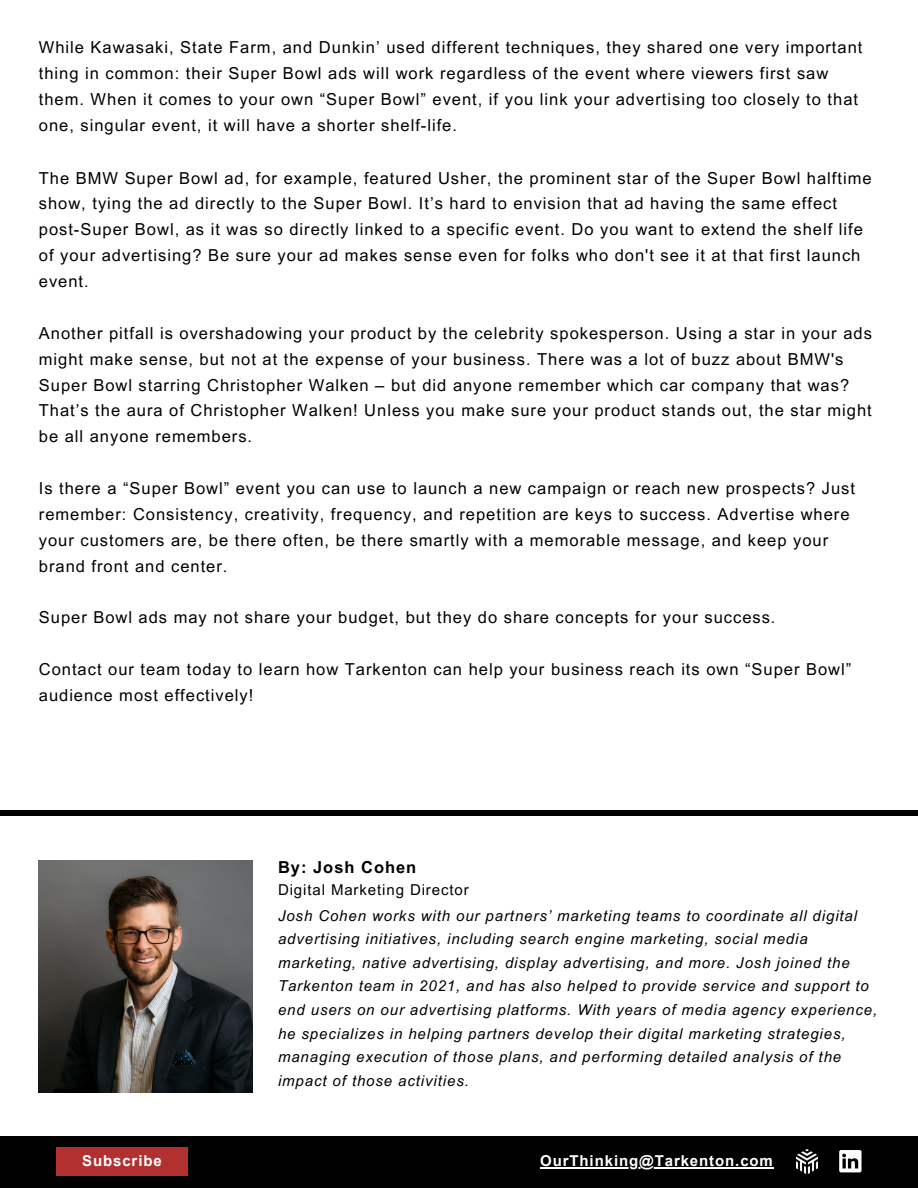
<style>
.page{position:relative;width:918px;height:1188px;background:#fff}
.page>*{position:absolute;margin:0;border:0;box-sizing:border-box;transform-origin:0 0}
.t1{font:16.5px/25.8px "Arial MT Pro";letter-spacing:.06em;color:#000}
.t2{font:700 16.5px "Arial MT Pro";letter-spacing:.06em;color:#000}
.t3{font:italic 15px/23.7px "Arial MT Pro";letter-spacing:.06em;color:#000}
.t4{font:700 15px "Arial";letter-spacing:.06em;color:#fff}
.t5{font:15px "Arial MT Pro";letter-spacing:.06em;color:#000}
</style>
<div class="page">
<div style="left:0;top:1136px;width:918px;height:52px;background:#000"></div>
<svg style="left:839px;top:1150px;width:23px;height:22px"></svg>
<img style="left:796px;top:1149px;width:22px;height:25px">
<div style="left:56px;top:1147px;width:132px;height:28px;background:#b33030"></div>
<hr style="left:540px;top:1167px;width:234px;height:2px;background:#fff">
<img style="left:39px;top:860px;width:214px;height:232px">
<div style="left:0;top:811px;width:918px;height:5px;background:#000"></div>
<p class="t1" style="left:39px;top:36px;width:825px">While Kawasaki, State Farm, and Dunkin’ used different techniques, they shared one very important thing in common: their Super Bowl ads will work regardless of the event where viewers first saw them. When it comes to your own “Super Bowl” event, if you link your advertising too closely to that one, singular event, it will have a shorter shelf-life.</p>
<p class="t1" style="left:39px;top:167px;width:834px">The BMW Super Bowl ad, for example, featured Usher, the prominent star of the Super Bowl halftime show, tying the ad directly to the Super Bowl. It’s hard to envision that ad having the same effect post-Super Bowl, as it was so directly linked to a specific event. Do you want to extend the shelf life of your advertising? Be sure your ad makes sense even for folks who don't see it at that first launch event.</p>
<p class="t1" style="left:39px;top:322px;width:835px">Another pitfall is overshadowing your product by the celebrity spokesperson. Using a star in your ads might make sense, but not at the expense of your business. There was a lot of buzz about BMW's Super Bowl starring Christopher Walken – but did anyone remember which car company that was?<br>That’s the aura of Christopher Walken! Unless you make sure your product stands out, the star might be all anyone remembers.</p>
<p class="t1" style="left:39px;top:477px;width:818px">Is there a “Super Bowl” event you can use to launch a new campaign or reach new prospects? Just remember: Consistency, creativity, frequency, and repetition are keys to success. Advertise where your customers are, be there often, be there smartly with a memorable message, and keep your brand front and center.</p>
<p class="t1" style="left:39px;top:607px;width:738px">Super Bowl ads may not share your budget, but they do share concepts for your success.</p>
<p class="t1" style="left:39px;top:659px;width:814px">Contact our team today to learn how Tarkenton can help your business reach its own “Super Bowl” audience most effectively!</p>
<p class="t2" style="left:278px;top:861px;width:140px">By: Josh Cohen</p>
<p class="t5" style="left:278px;top:884px;width:192px">Digital Marketing Director</p>
<p class="t3" style="left:278px;top:905px;width:601px">Josh Cohen works with our partners’ marketing teams to coordinate all digital advertising initiatives, including search engine marketing, social media marketing, native advertising, display advertising, and more. Josh joined the Tarkenton team in 2021, and has also helped to provide service and support to end users on our advertising platforms. With years of media agency experience, he specializes in helping partners develop their digital marketing strategies, managing execution of those plans, and performing detailed analysis of the impact of those activities.</p>
<p class="t4" style="left:82px;top:1153px;width:81px">Subscribe</p>
<p class="t4" style="left:540px;top:1153px;width:234px">OurThinking@Tarkenton.com</p>
</div>
